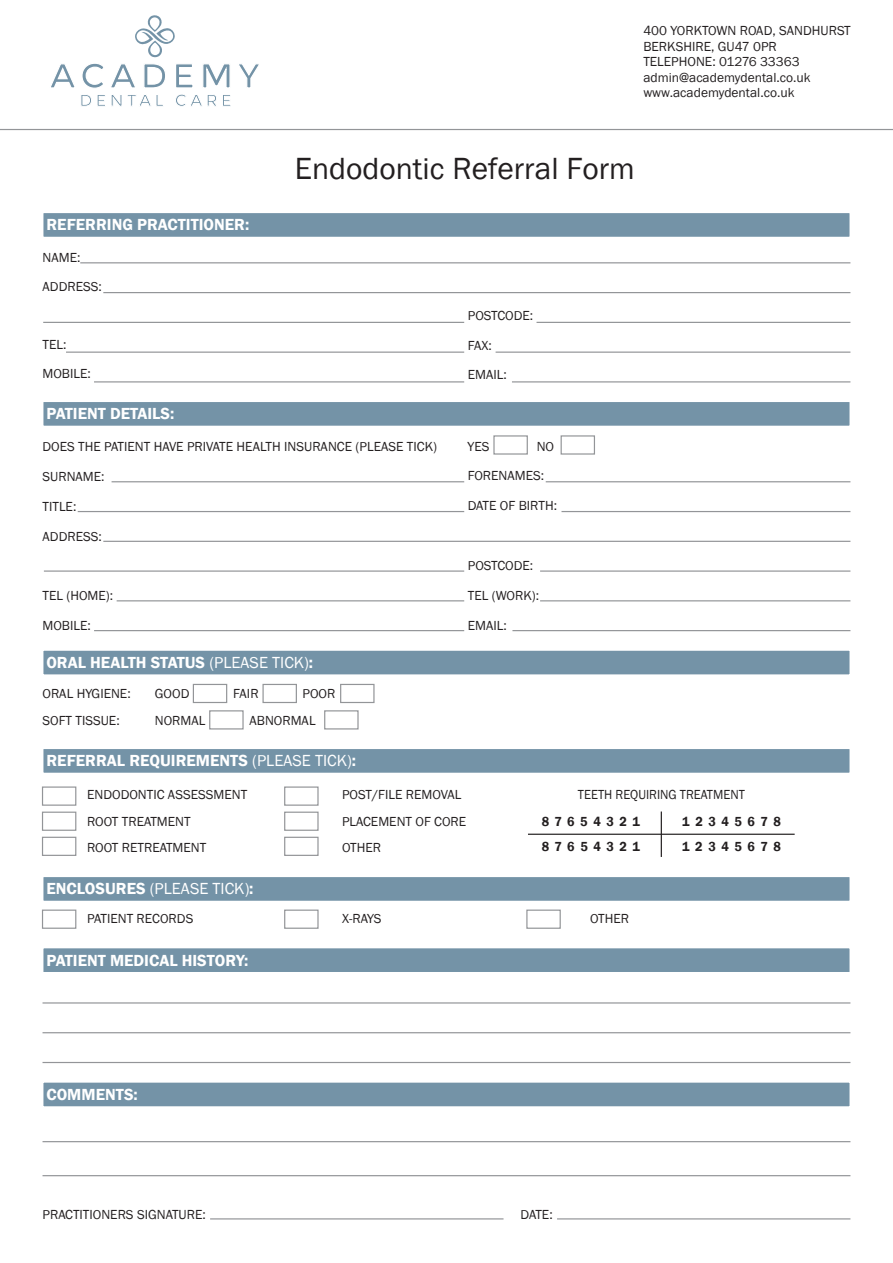
<style>
.page{position:relative;width:893px;height:1263px;background:#fff}
.page>*{position:absolute;margin:0;border:0;box-sizing:border-box;transform-origin:0 0}
.t1{font:31.5px "Franklin Gothic";color:#231f20}
.t2{font:600 16.5px "Franklin Gothic";color:#fff}
.t3{font:16.5px "Franklin Gothic";color:#fff}
.t4{font:13.5px/26.8px "Franklin Gothic";color:#231f20}
.t5{font:600 13.5px/25px "Franklin Gothic";letter-spacing:.44em;color:#231f20;scale:.94 1}
.t6{font:13.5px "Franklin Gothic";color:#231f20;scale:.94 1}
.s1{font-weight:400}
.s2{font-weight:600}
</style>
<div class="page">
<hr style="left:0;top:129px;width:893px;height:1px;background:#939598">
<div style="left:42px;top:946px;width:809px;height:28px;background:#7493a7;border:2px solid #fff"></div>
<hr style="left:43px;top:1002px;width:807px;height:1px;background:#939598">
<hr style="left:43px;top:1032px;width:807px;height:1px;background:#939598">
<hr style="left:43px;top:1062px;width:807px;height:1px;background:#939598">
<div style="left:42px;top:1081px;width:809px;height:27px;background:#7493a7;border:2px solid #fff"></div>
<hr style="left:43px;top:1141px;width:807px;height:1px;background:#939598">
<hr style="left:43px;top:1175px;width:807px;height:1px;background:#939598">
<hr style="left:557px;top:1218px;width:293px;height:1px;background:#939598">
<hr style="left:210px;top:1218px;width:293px;height:1px;background:#939598">
<div style="left:42px;top:211px;width:809px;height:28px;background:#7493a7;border:2px solid #fff"></div>
<hr style="left:80px;top:262px;width:770px;height:1px;background:#939598">
<hr style="left:103px;top:292px;width:747px;height:1px;background:#939598">
<hr style="left:536px;top:322px;width:314px;height:1px;background:#939598">
<hr style="left:43px;top:322px;width:421px;height:1px;background:#939598">
<hr style="left:496px;top:352px;width:354px;height:1px;background:#939598">
<hr style="left:66px;top:352px;width:398px;height:1px;background:#939598">
<hr style="left:512px;top:381px;width:338px;height:1px;background:#939598">
<hr style="left:94px;top:381px;width:370px;height:1px;background:#939598">
<div style="left:42px;top:875px;width:809px;height:28px;background:#7493a7;border:2px solid #fff"></div>
<div style="left:42px;top:909px;width:34px;height:20px;border:1px solid #939598"></div>
<div style="left:284px;top:909px;width:35px;height:20px;border:1px solid #939598"></div>
<div style="left:526px;top:909px;width:35px;height:20px;border:1px solid #939598"></div>
<div style="left:42px;top:649px;width:809px;height:27px;background:#7493a7;border:2px solid #fff"></div>
<div style="left:193px;top:684px;width:34px;height:19px;border:1px solid #939598"></div>
<div style="left:209px;top:710px;width:35px;height:19px;border:1px solid #939598"></div>
<div style="left:324px;top:710px;width:35px;height:19px;border:1px solid #939598"></div>
<div style="left:262px;top:684px;width:35px;height:19px;border:1px solid #939598"></div>
<div style="left:340px;top:684px;width:35px;height:19px;border:1px solid #939598"></div>
<div style="left:42px;top:400px;width:809px;height:28px;background:#7493a7;border:2px solid #fff"></div>
<hr style="left:546px;top:481px;width:304px;height:1px;background:#939598">
<hr style="left:112px;top:481px;width:352px;height:1px;background:#939598">
<hr style="left:561px;top:511px;width:289px;height:1px;background:#939598">
<hr style="left:78px;top:511px;width:386px;height:1px;background:#939598">
<hr style="left:103px;top:541px;width:747px;height:1px;background:#939598">
<hr style="left:540px;top:570px;width:310px;height:2px;background:#939598">
<hr style="left:44px;top:570px;width:420px;height:2px;background:#939598">
<hr style="left:540px;top:600px;width:310px;height:1px;background:#939598">
<hr style="left:117px;top:600px;width:347px;height:1px;background:#939598">
<hr style="left:512px;top:630px;width:338px;height:1px;background:#939598">
<hr style="left:94px;top:630px;width:370px;height:1px;background:#939598">
<div style="left:493px;top:435px;width:35px;height:20px;border:1px solid #939598"></div>
<div style="left:561px;top:435px;width:34px;height:20px;border:1px solid #939598"></div>
<div style="left:42px;top:747px;width:809px;height:27px;background:#7493a7;border:2px solid #fff"></div>
<div style="left:42px;top:786px;width:34px;height:20px;border:1px solid #939598"></div>
<div style="left:42px;top:811px;width:34px;height:20px;border:1px solid #939598"></div>
<div style="left:42px;top:837px;width:34px;height:19px;border:1px solid #939598"></div>
<div style="left:284px;top:786px;width:35px;height:20px;border:1px solid #939598"></div>
<div style="left:284px;top:811px;width:35px;height:20px;border:1px solid #939598"></div>
<div style="left:284px;top:837px;width:35px;height:19px;border:1px solid #939598"></div>
<hr style="left:528px;top:834px;width:267px;height:1px;background:#231f20">
<hr style="left:661px;top:811px;width:1px;height:46px;background:#231f20">
<svg style="left:51px;top:15px;width:208px;height:91px"></svg>
<p class="t4" style="left:643px;top:24px;width:209px;line-height:15.5px">400 YORKTOWN ROAD, SANDHURST<br>BERKSHIRE, GU47 0PR<br>TELEPHONE: 01276 33363 admin@academydental.co.uk www.academydental.co.uk</p>
<p class="t2" style="left:46px;top:215px;width:204px">REFERRING PRACTITIONER:</p>
<p class="t4" style="left:43px;top:244px;width:61px;line-height:29.1px">NAME:<br>ADDRESS:</p>
<p class="t4" style="left:43px;top:331px;width:50px;line-height:29.1px">TEL:<br>MOBILE:</p>
<h1 class="t1" style="left:295px;top:151px;width:341px">Endodontic Referral Form</h1>
<p class="t4" style="left:468px;top:302px;width:67px;line-height:29.1px">POSTCODE:<br>FAX:<br>EMAIL:</p>
<p class="t2" style="left:46px;top:404px;width:129px">PATIENT DETAILS:</p>
<p class="t4" style="left:43px;top:434px;width:396px">DOES THE PATIENT HAVE PRIVATE HEALTH INSURANCE (PLEASE TICK)</p>
<p class="t4" style="left:467px;top:434px;width:23px">YES</p>
<p class="t4" style="left:537px;top:434px;width:19px">NO</p>
<p class="t4" style="left:43px;top:464px;width:64px">SURNAME:</p>
<p class="t4" style="left:43px;top:493px;width:35px">TITLE:</p>
<p class="t4" style="left:43px;top:523px;width:61px">ADDRESS:</p>
<p class="t4" style="left:468px;top:463px;width:78px">FORENAMES:</p>
<p class="t4" style="left:468px;top:493px;width:91px">DATE OF BIRTH:</p>
<p class="t4" style="left:43px;top:583px;width:72px">TEL (HOME):</p>
<p class="t4" style="left:43px;top:613px;width:50px">MOBILE:</p>
<p class="t2" style="left:46px;top:652px;width:268px">ORAL HEALTH STATUS <span class="s1">(PLEASE TICK)</span>:</p>
<p class="t4" style="left:43px;top:681px;width:90px">ORAL HYGIENE:<br>SOFT TISSUE:</p>
<p class="t4" style="left:155px;top:681px;width:36px">GOOD</p>
<p class="t4" style="left:233px;top:681px;width:27px">FAIR</p>
<p class="t4" style="left:302px;top:681px;width:34px">POOR</p>
<p class="t4" style="left:155px;top:707px;width:52px">NORMAL</p>
<p class="t4" style="left:249px;top:707px;width:68px">ABNORMAL</p>
<p class="t4" style="left:468px;top:552px;width:67px">POSTCODE:</p>
<p class="t4" style="left:468px;top:582px;width:73px">TEL (WORK):</p>
<p class="t4" style="left:468px;top:612px;width:41px">EMAIL:</p>
<p class="t2" style="left:46px;top:751px;width:311px">REFERRAL REQUIREMENTS <span class="s1">(PLEASE TICK)</span>:</p>
<p class="t4" style="left:87px;top:781px;width:162px">ENDODONTIC ASSESSMENT<br>ROOT TREATMENT<br>ROOT RETREATMENT</p>
<p class="t4" style="left:342px;top:781px;width:126px">POST/FILE REMOVAL<br>PLACEMENT OF CORE<br>OTHER</p>
<p class="t6" style="left:578px;top:787px;width:179px">TEETH REQUIRING TREATMENT</p>
<p class="t5" style="left:542px;top:809px;width:106px">87654321</p>
<p class="t5" style="left:682px;top:809px;width:107px">12345678<br>12345678</p>
<p class="t5" style="left:542px;top:834px;width:106px">87654321</p>
<p class="t3" style="left:46px;top:880px;width:209px"><span class="s2">ENCLOSURES</span> (PLEASE TICK)<span class="s2">:</span></p>
<p class="t4" style="left:87px;top:905px;width:108px">PATIENT RECORDS</p>
<p class="t4" style="left:342px;top:905px;width:41px">X-RAYS</p>
<p class="t4" style="left:590px;top:905px;width:41px">OTHER</p>
<p class="t2" style="left:46px;top:950px;width:204px">PATIENT MEDICAL HISTORY:</p>
<p class="t2" style="left:46px;top:1084px;width:93px">COMMENTS:</p>
<p class="t4" style="left:43px;top:1201px;width:165px">PRACTITIONERS SIGNATURE:</p>
<p class="t4" style="left:521px;top:1201px;width:34px">DATE:</p>
</div>
